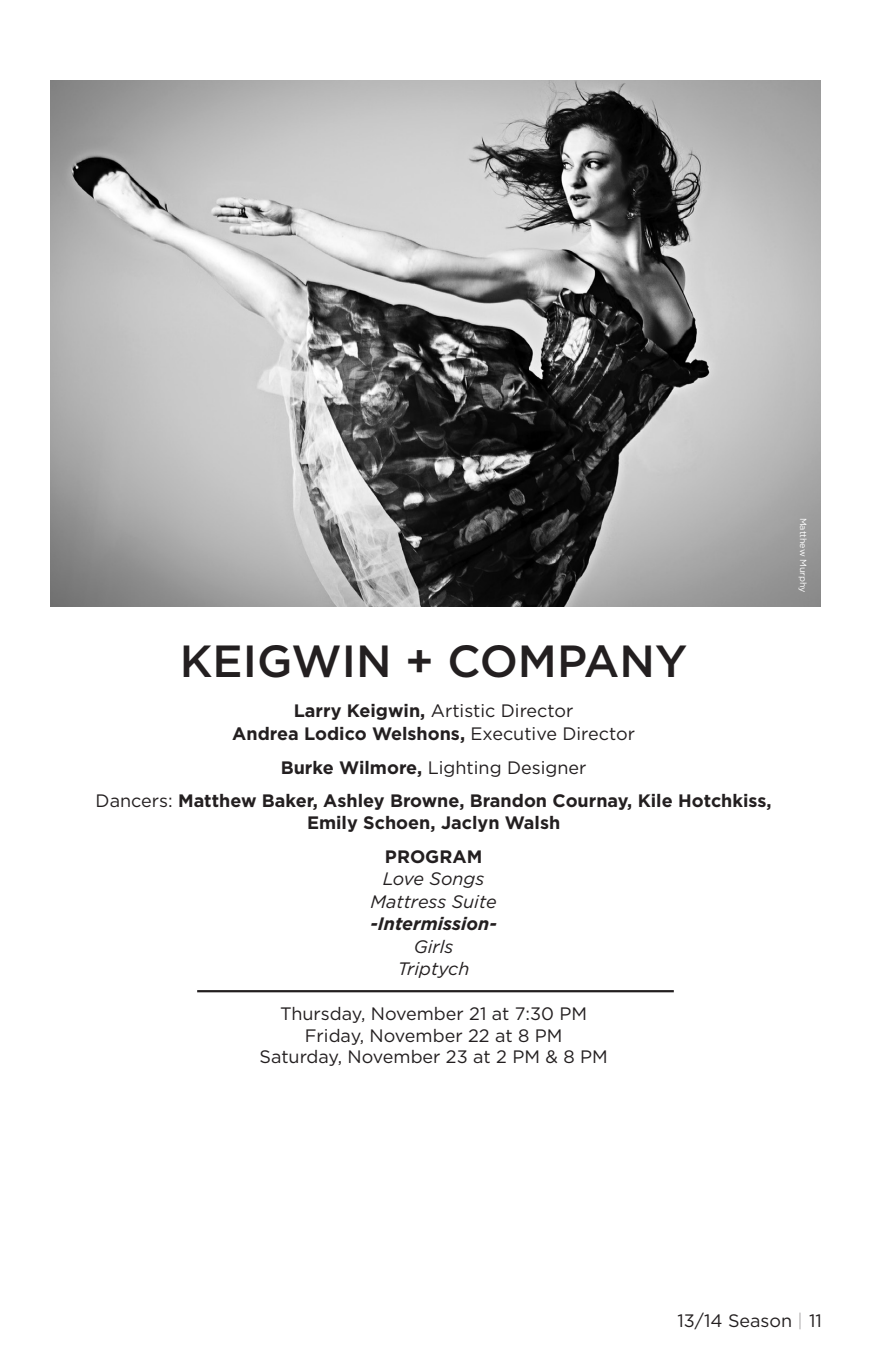
<style>
.page{position:relative;width:871px;height:1367px;background:#fff}
.page>*{position:absolute;margin:0;border:0;box-sizing:border-box;transform-origin:0 0}
.t1{font:500 45px "Gotham";color:#231f20}
.t2{font:18px "Gotham";color:#231f20}
.t3{font:700 18px/21.6px "Gotham";color:#231f20;text-align:center}
.t4{font:italic 18px "Gotham";color:#231f20}
.t5{font:italic 700 18px "Gotham";color:#231f20}
.t6{font:9px "Gotham";color:#fff}
.s1{font-weight:700}
.s2{font-weight:400}
.s3{font-weight:100}
</style>
<div class="page">
<img style="left:51px;top:81px;width:769px;height:525px">
<hr style="left:197px;top:990px;width:477px;height:2px;background:#231f20">
<p class="t1" style="left:180px;top:636px;width:509px">KEIGWIN + COMPANY</p>
<p class="t2" style="left:294px;top:699px;width:281px"><span class="s1">Larry Keigwin,</span> Artistic Director</p>
<p class="t3" style="left:232px;top:722px;width:404px">Andrea Lodico Welshons, <span class="s2">Executive Director</span></p>
<p class="t2" style="left:281px;top:756px;width:307px"><span class="s1">Burke Wilmore,</span> Lighting Designer</p>
<p class="t3" style="left:96px;top:790px;width:677px"><span class="s2">Dancers:</span> Matthew Baker, Ashley Browne, Brandon Cournay, Kile Hotchkiss,<br>Emily Schoen, Jaclyn Walsh</p>
<p class="t3" style="left:385px;top:845px;width:99px">PROGRAM</p>
<p class="t4" style="left:383px;top:869px;width:103px">Love Songs</p>
<p class="t4" style="left:371px;top:891px;width:127px">Mattress Suite</p>
<p class="t5" style="left:370px;top:913px;width:128px">-Intermission-</p>
<p class="t4" style="left:414px;top:936px;width:41px">Girls</p>
<p class="t4" style="left:398px;top:959px;width:73px">Triptych</p>
<p class="t2" style="left:280px;top:1002px;width:309px">Thursday, November 21 at 7:30 PM</p>
<p class="t2" style="left:305px;top:1024px;width:259px">Friday, November 22 at 8 PM</p>
<p class="t2" style="left:259px;top:1045px;width:350px">Saturday, November 23 at 2 PM &amp; 8 PM</p>
<p class="t6" style="left:809px;top:518px;width:77px;rotate:90deg">Matthew Murphy</p>
<p class="t2" style="left:677px;top:1309px;width:146px">13/14 Season <span class="s3">|</span> 11</p>
</div>
